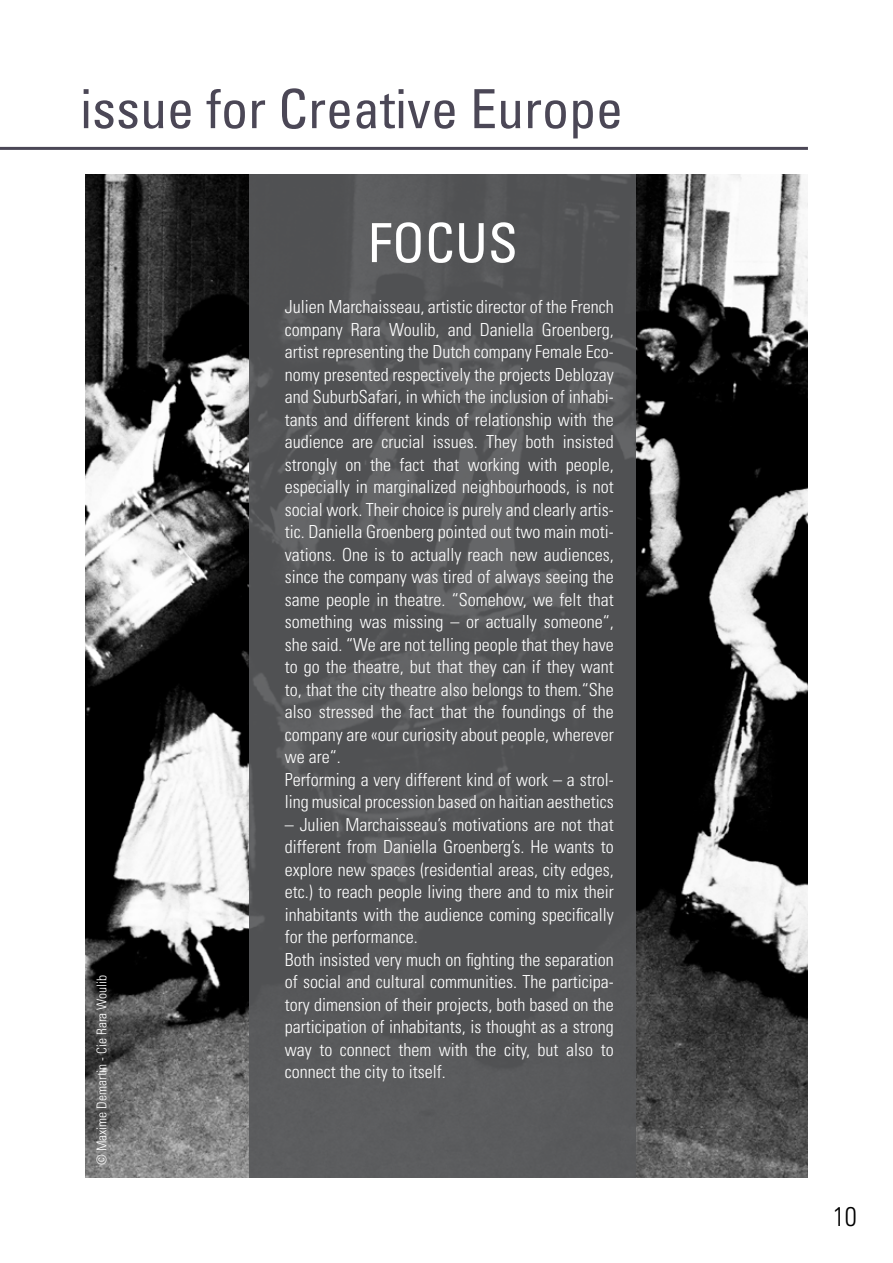
<style>
.page{position:relative;width:893px;height:1263px;background:#fff}
.page>*{position:absolute;margin:0;border:0;box-sizing:border-box;transform-origin:0 0}
.t1{font:condensed 54px "Univers";color:#4b4756}
.t2{font:condensed 54px "Univers";color:#fff}
.t3{font:300 condensed 27px "Univers";color:#000}
.t4{font:300 condensed 18px/22.5px "Univers";color:#fff}
.t5{font:300 condensed 13.5px "Univers";color:#fff}
</style>
<div class="page">
<hr style="left:0;top:147px;width:808px;height:3px;background:#4b4756">
<img style="left:85px;top:174px;width:723px;height:1004px">
<svg style="left:249px;top:174px;width:387px;height:1004px;background:#545557"></svg>
<h1 class="t1" style="left:80px;top:75px;width:544px">issue for Creative Europe</h1>
<p class="t5" style="left:93px;top:1165px;width:192px;rotate:-90deg">© Maxime Demartin - Cie Rara Woulib</p>
<h1 class="t2" style="left:368px;top:209px;width:152px">FOCUS</h1>
<p class="t4" style="left:285px;top:296px;width:330px">Julien Marchaisseau, artistic director of the French company Rara Woulib, and Daniella Groenberg, artist representing the Dutch company Female Eco&shy;nomy presented respectively the projects Deblozay and SuburbSafari, in which the inclusion of inhabi&shy;tants and different kinds of relationship with the audience are crucial issues. They both insisted strongly on the fact that working with people, especially in marginalized neighbourhoods, is not social work. Their choice is purely and clearly artis&shy;tic. Daniella Groenberg pointed out two main moti&shy;vations. One is to actually reach new audiences, since the company was tired of always seeing the same people in theatre. “Somehow, we felt that something was missing – or actually someone“, she said. “We are not telling people that they have to go the theatre, but that they can if they want to, that the city theatre also belongs to them.“She also stressed the fact that the foundings of the company are «our curiosity about people, wherever we are“.<br>Performing a very different kind of work – a strol&shy;ling musical procession based on haitian aesthetics</p>
<p class="t4" style="left:285px;top:813px;width:330px">– Julien Marchaisseau’s motivations are not that different from Daniella Groenberg’s. He wants to explore new spaces (residential areas, city edges, etc.) to reach people living there and to mix their inhabitants with the audience coming specifically for the performance.<br>Both insisted very much on fighting the separation of social and cultural communities. The participa&shy;tory dimension of their projects, both based on the participation of inhabitants, is thought as a strong way to connect them with the city, but also to connect the city to itself.</p>
<h2 class="t3" style="left:833px;top:1200px;width:25px">10</h2>
</div>
